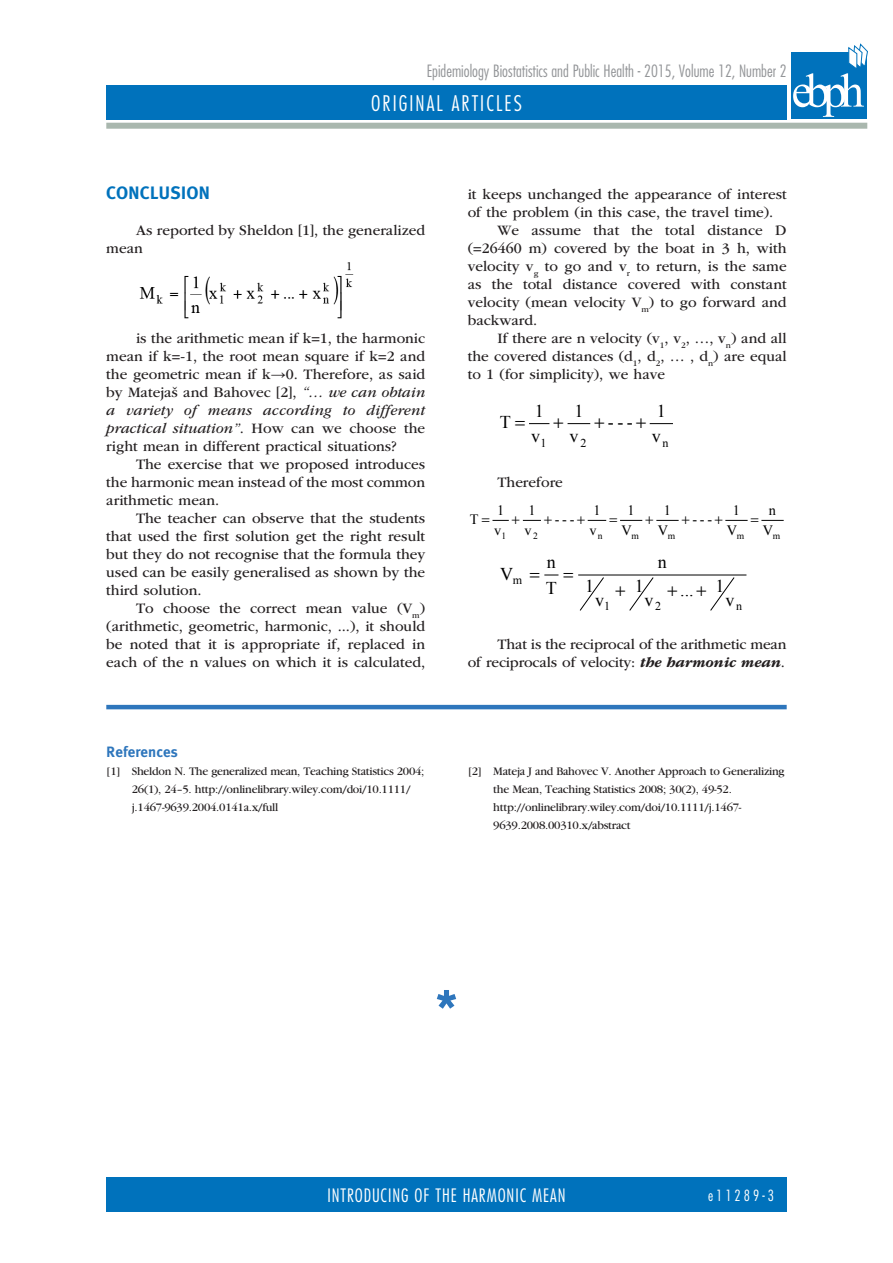
<style>
.page{position:relative;width:893px;height:1263px;background:#fff}
.page>*{position:absolute;margin:0;border:0;box-sizing:border-box;transform-origin:0 0}
.t1{font:300 condensed 21px "Futura Std";letter-spacing:.1em;color:#fff}
.t2{font:300 condensed 18px "Futura Std";letter-spacing:.05em;color:#fff}
.t3{font:18px "Times New Roman";color:#000}
.t4{font:700 18px "Meta Plus";color:#0072bc}
.t5{font:300 condensed 16.5px "Futura Std";color:#939598}
.t6{font:15px/18px "ITC Garamond Std";color:#231f20;text-align:justify}
.t7{font:700 15px "Meta Plus";color:#2e76bc}
.t8{font:300 condensed 15px "Futura Std";letter-spacing:.2em;color:#fff}
.t9{font:14.25px "Times New Roman";color:#000}
.t10{font:12px/18px "Garamond";letter-spacing:-.02em;color:#231f20}
.t11{font:12px "Times New Roman";color:#000}
.t12{font:9.6px "Times New Roman";color:#000}
.s1{font-family:"Arial"}
.s2{font-style:italic}
.s3{font-weight:700;font-style:italic}
</style>
<div class="page">
<div style="left:106px;top:85px;width:681px;height:34px;background:#0072bc"></div>
<div style="left:106px;top:1178px;width:681px;height:34px;background:#0072bc"></div>
<div style="left:106px;top:123px;width:761px;height:6px;background:#a9b7ae"></div>
<div style="left:791px;top:52px;width:76px;height:67px;background:#0072bc"></div>
<svg style="left:793px;top:43px;width:75px;height:74px"></svg>
<img style="left:139px;top:262px;width:215px;height:57px">
<svg style="left:545px;top:575px;width:13px;height:1px"></svg>
<svg style="left:580px;top:577px;width:24px;height:33px"></svg>
<hr style="left:579px;top:575px;width:167px;height:1px;background:#000">
<hr style="left:106px;top:705px;width:681px;height:4px;background:#2e76bc">
<svg style="left:437px;top:990px;width:19px;height:19px"></svg>
<svg style="left:529px;top:423px;width:62px;height:2px"></svg>
<svg style="left:649px;top:423px;width:23px;height:2px"></svg>
<svg style="left:492px;top:519px;width:49px;height:2px"></svg>
<svg style="left:587px;top:519px;width:92px;height:2px"></svg>
<svg style="left:725px;top:519px;width:58px;height:2px"></svg>
<svg style="left:629px;top:577px;width:24px;height:33px"></svg>
<svg style="left:710px;top:577px;width:24px;height:33px"></svg>
<p class="t5" style="left:427px;top:62px;width:361px">Epidemiology Biostatistics and Public Health - 2015, Volume 12, Number 2</p>
<h1 class="t1" style="left:371px;top:91px;width:152px">ORIGINAL ARTICLES</h1>
<p class="t4" style="left:106px;top:182px;width:22px">Conc</p>
<p class="t4" style="left:150px;top:182px;width:20px">lusion</p>
<p class="t6" style="left:106px;top:221px;width:320px;text-indent:30px">As reported by Sheldon [1], the generalized mean</p>
<p class="t6" style="left:106px;top:329px;width:320px;text-indent:30px">is the arithmetic mean if k=1, the harmonic mean if k=-1, the root mean square if k=2 and the geometric mean if k<span class="s1">→</span>0. Therefore, as said by Matejaš and Bahovec [2], <span class="s2">“… we can obtain a variety of means according to different practical situation”</span>. How can we choose the right mean in different practical situations?</p>
<p class="t6" style="left:106px;top:455px;width:320px;text-indent:30px">The exercise that we proposed introduces the harmonic mean instead of the most common arithmetic mean.</p>
<p class="t6" style="left:106px;top:509px;width:320px;text-indent:30px">The teacher can observe that the students that used the first solution get the right result but they do not recognise that the formula they used can be easily generalised as shown by the third solution.</p>
<p class="t6" style="left:106px;top:599px;width:320px;text-indent:30px">To choose the correct mean value (V<sub>m</sub>) (arithmetic, geometric, harmonic, ...), it should be noted that it is appropriate if, replaced in each of the n values on which it is calculated,</p>
<p class="t6" style="left:468px;top:185px;width:320px">it keeps unchanged the appearance of interest</p>
<p class="t6" style="left:468px;top:203px;width:307px">of the problem (in this case, the travel time).</p>
<p class="t6" style="left:497px;top:221px;width:290px">We assume that the total distance D</p>
<p class="t6" style="left:468px;top:239px;width:320px">(=26460 m) covered by the boat in 3 h, with</p>
<p class="t6" style="left:468px;top:257px;width:320px">velocity v<sub>g</sub> to go and v<sub>r</sub> to return, is the same</p>
<p class="t6" style="left:468px;top:275px;width:320px">as the total distance covered with constant</p>
<p class="t6" style="left:468px;top:293px;width:320px">velocity (mean velocity V<sub>m</sub>) to go forward and</p>
<p class="t6" style="left:468px;top:311px;width:71px">backward.</p>
<p class="t6" style="left:497px;top:329px;width:291px">If there are n velocity (v<sub>1</sub>, v<sub>2</sub>, …, v<sub>n</sub>) and all</p>
<p class="t6" style="left:468px;top:347px;width:320px">the covered distances (d<sub>1</sub>, d<sub>2</sub>, … , d<sub>n</sub>) are equal</p>
<p class="t6" style="left:468px;top:365px;width:199px">to 1 (for simplicity), we have</p>
<p class="t3" style="left:500px;top:410px;width:13px">T</p>
<p class="t3" style="left:535px;top:399px;width:11px">1</p>
<p class="t3" style="left:574px;top:399px;width:11px">1</p>
<p class="t3" style="left:608px;top:410px;width:26px">---</p>
<p class="t3" style="left:657px;top:399px;width:11px">1</p>
<p class="t3" style="left:531px;top:424px;width:11px">v</p>
<p class="t11" style="left:540px;top:435px;width:8px">1</p>
<p class="t11" style="left:580px;top:435px;width:8px">2</p>
<p class="t3" style="left:652px;top:424px;width:18px">v<sub>n</sub></p>
<p class="t3" style="left:570px;top:424px;width:11px">v</p>
<p class="t9" style="left:470px;top:510px;width:10px">T</p>
<p class="t6" style="left:497px;top:473px;width:67px">Therefore</p>
<p class="t9" style="left:497px;top:501px;width:9px">1</p>
<p class="t9" style="left:528px;top:501px;width:9px">1</p>
<p class="t9" style="left:593px;top:501px;width:9px">1</p>
<p class="t9" style="left:628px;top:501px;width:9px">1</p>
<p class="t9" style="left:664px;top:501px;width:9px">1</p>
<p class="t9" style="left:733px;top:501px;width:9px">1</p>
<p class="t9" style="left:769px;top:501px;width:9px">n</p>
<p class="t9" style="left:555px;top:510px;width:21px">---</p>
<p class="t9" style="left:692px;top:510px;width:21px">---</p>
<p class="t12" style="left:502px;top:529px;width:6px">1</p>
<p class="t12" style="left:533px;top:529px;width:6px">2</p>
<p class="t12" style="left:598px;top:529px;width:6px">n</p>
<p class="t12" style="left:631px;top:529px;width:9px">m</p>
<p class="t12" style="left:668px;top:529px;width:9px">m</p>
<p class="t12" style="left:737px;top:529px;width:9px">m</p>
<p class="t9" style="left:763px;top:521px;width:19px">V<sub>m</sub></p>
<p class="t9" style="left:621px;top:521px;width:12px">V</p>
<p class="t9" style="left:658px;top:521px;width:12px">V</p>
<p class="t9" style="left:727px;top:521px;width:12px">V</p>
<p class="t9" style="left:494px;top:521px;width:9px">v</p>
<p class="t9" style="left:525px;top:521px;width:9px">v</p>
<p class="t9" style="left:589px;top:521px;width:9px">v</p>
<p class="t3" style="left:500px;top:561px;width:14px">V</p>
<p class="t11" style="left:513px;top:572px;width:11px">m</p>
<p class="t3" style="left:547px;top:550px;width:10px">n</p>
<p class="t3" style="left:546px;top:575px;width:12px">T</p>
<p class="t3" style="left:658px;top:550px;width:10px">n</p>
<p class="t3" style="left:585px;top:574px;width:10px">1</p>
<p class="t3" style="left:635px;top:574px;width:10px">1</p>
<p class="t3" style="left:680px;top:578px;width:46px">... 1</p>
<p class="t3" style="left:595px;top:587px;width:10px">v</p>
<p class="t3" style="left:645px;top:587px;width:10px">v</p>
<p class="t3" style="left:725px;top:587px;width:10px">v</p>
<p class="t11" style="left:604px;top:598px;width:8px">1</p>
<p class="t11" style="left:655px;top:598px;width:8px">2</p>
<p class="t11" style="left:736px;top:598px;width:8px">n</p>
<p class="t6" style="left:468px;top:635px;width:320px;text-align:right">That is the reciprocal of the arithmetic mean<br>of reciprocals of velocity: <span class="s3">the harmonic mean</span>.</p>
<p class="t7" style="left:106px;top:743px;width:73px">References</p>
<p class="t10" style="left:132px;top:762px;width:294px;text-indent:-26px">[1] Sheldon N. The generalized mean, Teaching Statistics 2004;<br>26(1), 24–5. http://onlinelibrary.wiley.com/doi/10.1111/ j.1467-9639.2004.0141a.x/full</p>
<p class="t10" style="left:493px;top:762px;width:293px;text-indent:-26px">[2] Mateja J and Bahovec V. Another Approach to Generalizing the Mean, Teaching Statistics 2008; 30(2), 49-52. http://onlinelibrary.wiley.com/doi/10.1111/j.1467- 9639.2008.00310.x/abstract</p>
<p class="t2" style="left:327px;top:1185px;width:13px">Intro</p>
<p class="t2" style="left:364px;top:1185px;width:25px">ducing</p>
<p class="t2" style="left:415px;top:1185px;width:91px">of the Harmonic</p>
<p class="t2" style="left:532px;top:1185px;width:9px">Mean</p>
<p class="t8" style="left:708px;top:1187px;width:67px">e11289-3</p>
</div>
